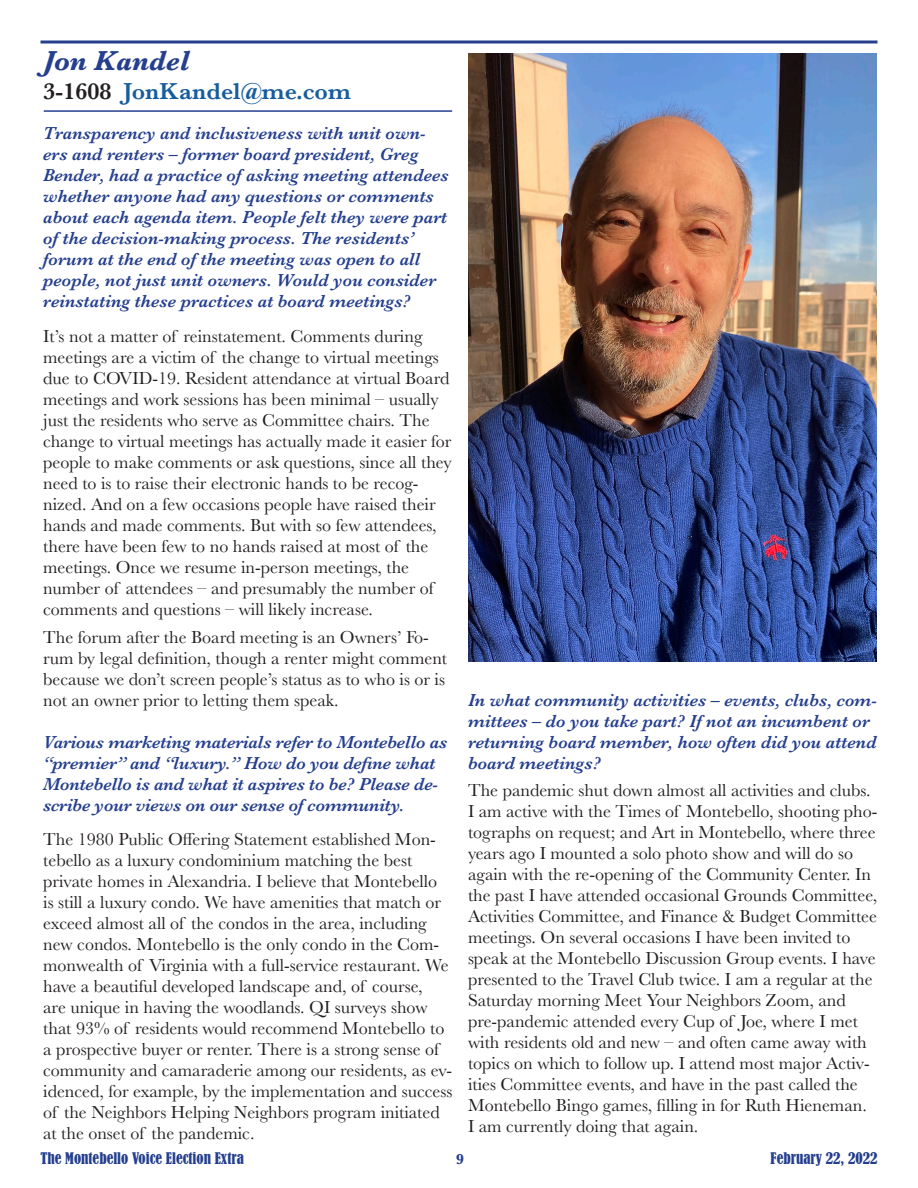
<style>
.page{position:relative;width:918px;height:1188px;background:#fff}
.page>*{position:absolute;margin:0;border:0;box-sizing:border-box;transform-origin:0 0}
.t1{font:italic 700 28.5px "Baskerville";color:#253f8e}
.t2{font:600 24px "Baskerville";color:#175d9e}
.t3{font:18px/21px "Baskerville";color:#231f20}
.t4{font:italic 600 18px/21px "Baskerville";color:#253f8e}
.t5{font:condensed 15px "Bernard";color:#253f8e}
.t6{font:700 15px "Baskerville";color:#253f8e}
.s1{color:#231f20}
</style>
<div class="page">
<hr style="left:40px;top:41px;width:838px;height:3px;background:#253f8e">
<hr style="left:44px;top:110px;width:408px;height:2px;background:#253f8e">
<img style="left:468px;top:53px;width:408px;height:609px">
<p class="t1" style="left:43px;top:41px;width:147px">Jon Kandel</p>
<p class="t2" style="left:43px;top:74px;width:309px"><span class="s1">3-1608</span> JonKandel@me.com</p>
<p class="t4" style="left:43px;top:123px;width:407px">Transparency and inclusiveness with unit own&shy;ers and renters – former board president, Greg Bender, had a practice of asking meeting attendees whether anyone had any questions or comments about each agenda item. People felt they were part of the decision-making process. The residents’ forum at the end of the meeting was open to all people, not just unit owners. Would you consider reinstating these practices at board meetings?</p>
<p class="t3" style="left:43px;top:326px;width:410px">It’s not a matter of reinstatement. Comments during meetings are a victim of the change to virtual meetings due to COVID-19. Resident attendance at virtual Board meetings and work sessions has been minimal – usually just the residents who serve as Committee chairs. The change to virtual meetings has actually made it easier for people to make comments or ask questions, since all they need to is to raise their electronic hands to be recog&shy;nized. And on a few occasions people have raised their hands and made comments. But with so few attendees, there have been few to no hands raised at most of the meetings. Once we resume in-person meetings, the number of attendees – and presumably the number of comments and questions – will likely increase.</p>
<p class="t3" style="left:43px;top:627px;width:405px">The forum after the Board meeting is an Owners’ Fo&shy;rum by legal definition, though a renter might comment because we don’t screen people’s status as to who is or is not an owner prior to letting them speak.</p>
<p class="t4" style="left:43px;top:731px;width:406px">Various marketing materials refer to Montebello as “premier” and “luxury.” How do you define what Montebello is and what it aspires to be? Please de&shy;scribe your views on our sense of community.</p>
<p class="t3" style="left:43px;top:829px;width:411px">The 1980 Public Offering Statement established Mon&shy;tebello as a luxury condominium matching the best private homes in Alexandria. I believe that Montebello<br>is still a luxury condo. We have amenities that match or exceed almost all of the condos in the area, including new condos. Montebello is the only condo in the Com&shy;monwealth of Virginia with a full-service restaurant. We have a beautiful developed landscape and, of course,<br>are unique in having the woodlands. QI surveys show that 93% of residents would recommend Montebello to a prospective buyer or renter. There is a strong sense of community and camaraderie among our residents, as ev&shy;idenced, for example, by the implementation and success of the Neighbors Helping Neighbors program initiated at the onset of the pandemic.</p>
<p class="t4" style="left:468px;top:689px;width:411px">In what community activities – events, clubs, com&shy;mittees – do you take part? If not an incumbent or returning board member, how often did you attend board meetings?</p>
<p class="t3" style="left:468px;top:780px;width:411px">The pandemic shut down almost all activities and clubs.<br>I am active with the Times of Montebello, shooting pho&shy;tographs on request; and Art in Montebello, where three years ago I mounted a solo photo show and will do so again with the re-opening of the Community Center. In the past I have attended occasional Grounds Committee, Activities Committee, and Finance &amp; Budget Committee meetings. On several occasions I have been invited to speak at the Montebello Discussion Group events. I have presented to the Travel Club twice. I am a regular at the Saturday morning Meet Your Neighbors Zoom, and pre-pandemic attended every Cup of Joe, where I met with residents old and new – and often came away with topics on which to follow up. I attend most major Activ&shy;ities Committee events, and have in the past called the Montebello Bingo games, filling in for Ruth Hieneman.<br>I am currently doing that again.</p>
<p class="t5" style="left:40px;top:1149px;width:205px">The Montebello Voice Election Extra</p>
<p class="t6" style="left:456px;top:1149px;width:10px">9</p>
<p class="t5" style="left:771px;top:1149px;width:108px">February 22, 2022</p>
</div>
